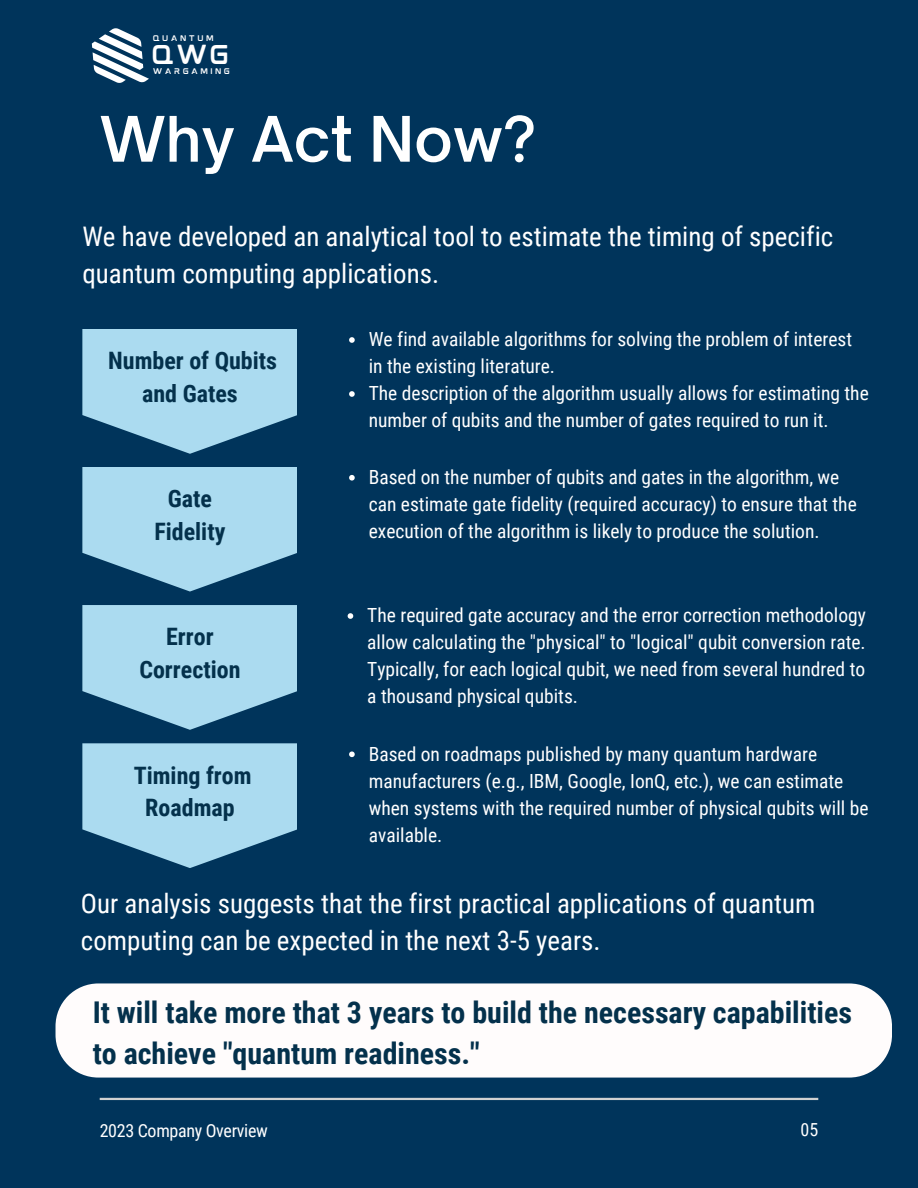
<style>
.page{position:relative;width:918px;height:1188px;background:#00345b}
.page>*{position:absolute;margin:0;border:0;box-sizing:border-box;transform-origin:0 0}
.t1{font:600 60px "Open Sauce One";color:#fff}
.t2{font:700 30px/41.7px "Roboto Condensed";color:#04314c}
.t3{font:27px/37.2px "Roboto Condensed";color:#fff}
.t4{font:700 24px/32.7px "Roboto Condensed";color:#04314c;text-align:center}
.t5{font:23.1px "mokotoglitch";color:#fff}
.t6{font:19.5px/27px "Roboto Condensed";color:#fff}
.t7{font:18px "Roboto Condensed";letter-spacing:-.015em;color:#fff}
.t8{font:6.9px "mokotoglitch";letter-spacing:.305em;color:#fff}
</style>
<div class="page">
<hr style="left:100px;top:1098px;width:718px;height:2px;background:#d1d1d1">
<svg style="left:92px;top:28px;width:57px;height:55px"></svg>
<svg style="left:82px;top:467px;width:215px;height:125px"></svg>
<svg style="left:82px;top:329px;width:215px;height:125px"></svg>
<svg style="left:82px;top:743px;width:215px;height:125px"></svg>
<svg style="left:82px;top:605px;width:215px;height:125px"></svg>
<svg style="left:349px;top:337px;width:6px;height:6px"></svg>
<svg style="left:349px;top:391px;width:6px;height:6px"></svg>
<svg style="left:349px;top:475px;width:6px;height:6px"></svg>
<svg style="left:348px;top:613px;width:5px;height:6px"></svg>
<svg style="left:349px;top:752px;width:6px;height:5px"></svg>
<div style="left:56px;top:983px;width:836px;height:95px;background:#fffcfc"></div>
<p class="t8" style="left:153px;top:36px;width:63px">QUANTUM</p>
<p class="t5" style="left:151px;top:47px;width:81px">QWG</p>
<p class="t8" style="left:153px;top:69px;width:79px">WARGAMING</p>
<h1 class="t1" style="left:100px;top:102px;width:438px">Why Act Now?</h1>
<h3 class="t3" style="left:82px;top:219px;width:752px">We have developed an analytical tool to estimate the timing of specific quantum computing applications.</h3>
<p class="t4" style="left:108px;top:344px;width:170px">Number of Qubits and Gates</p>
<p class="t4" style="left:154px;top:483px;width:72px">Gate<br>Fidelity</p>
<p class="t4" style="left:139px;top:621px;width:103px">Error<br>Correction</p>
<p class="t4" style="left:134px;top:759px;width:119px">Timing from<br>Roadmap</p>
<p class="t6" style="left:369px;top:326px;width:502px">We find available algorithms for solving the problem of interest in the existing literature.<br>The description of the algorithm usually allows for estimating the number of qubits and the number of gates required to run it.</p>
<p class="t6" style="left:369px;top:464px;width:490px">Based on the number of qubits and gates in the algorithm, we can estimate gate fidelity (required accuracy) to ensure that the execution of the algorithm is likely to produce the solution.</p>
<p class="t6" style="left:367px;top:602px;width:500px;text-align:justify">The required gate accuracy and the error correction methodology allow calculating the "physical" to "logical" qubit conversion rate.<br>Typically, for each logical qubit, we need from several hundred to a thousand physical qubits.</p>
<p class="t6" style="left:369px;top:740px;width:501px">Based on roadmaps published by many quantum hardware manufacturers (e.g., IBM, Google, IonQ, etc.), we can estimate when systems with the required number of physical qubits will be available.</p>
<h3 class="t3" style="left:81px;top:885px;width:736px">Our analysis suggests that the first practical applications of quantum computing can be expected in the next 3-5 years.</h3>
<h2 class="t2" style="left:93px;top:992px;width:761px">It will take more that 3 years to build the necessary capabilities to achieve "quantum readiness."</h2>
<p class="t7" style="left:100px;top:1120px;width:170px">2023 Company Overview</p>
<p class="t7" style="left:801px;top:1120px;width:19px">05</p>
</div>
